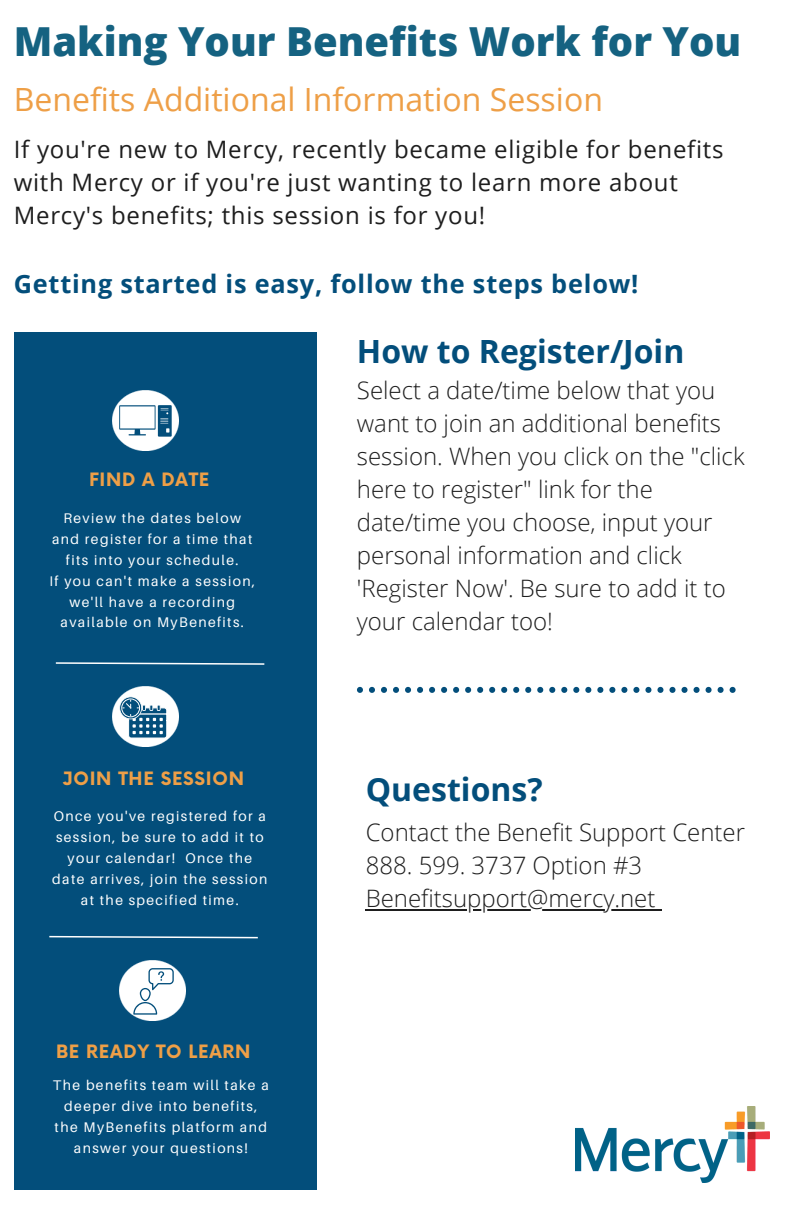
<style>
.page{position:relative;width:792px;height:1224px;background:#fff}
.page>*{position:absolute;margin:0;border:0;box-sizing:border-box;transform-origin:0 0}
.t1{font:800 40px "Open Sans";color:#156281}
.t2{font:32px "Open Sans";color:#ee9f47}
.t3{font:700 32px "Open Sans";color:#034e7b}
.t4{font:700 25.2px "Open Sans";letter-spacing:.03em;color:#034e7b}
.t5{font:300 24px/33px "Open Sans";color:#1e1e1e}
.t6{font:24px/33px "Open Sans";letter-spacing:.03em;color:#1e1e1e}
.t7{font:700 18px "Now";letter-spacing:.04em;color:#ee9f47}
.t8{font:14px/21px "Aileron";letter-spacing:.1em;color:#fff;text-align:center}
</style>
<div class="page">
<div style="left:14px;top:332px;width:303px;height:858px;background:#034e7b"></div>
<svg style="left:55px;top:662px;width:210px;height:3px"></svg>
<svg style="left:49px;top:935px;width:209px;height:4px"></svg>
<img style="left:112px;top:390px;width:66px;height:60px">
<svg style="left:119px;top:405px;width:53px;height:32px"></svg>
<img style="left:112px;top:687px;width:66px;height:60px">
<svg style="left:119px;top:696px;width:48px;height:42px"></svg>
<img style="left:119px;top:961px;width:66px;height:60px">
<svg style="left:133px;top:968px;width:41px;height:47px;background:#dee8ed"></svg>
<svg style="left:357px;top:687px;width:379px;height:6px"></svg>
<hr style="left:366px;top:909px;width:290px;height:1px;background:#1e1e1e">
<img style="left:576px;top:1106px;width:193px;height:77px">
<h1 class="t1" style="left:14px;top:13px;width:729px">Making Your Benefits Work for You</h1>
<h2 class="t2" style="left:14px;top:76px;width:591px">Benefits Additional Information Session</h2>
<h3 class="t6" style="left:14px;top:132px;width:711px">If you're new to Mercy, recently became eligible for benefits with Mercy or if you're just wanting to learn more about<br>Mercy's benefits; this session is for you!</h3>
<h3 class="t4" style="left:14px;top:266px;width:626px">Getting started is easy, follow the steps below!</h3>
<p class="t7" style="left:89px;top:470px;width:122px">FIND A DATE</p>
<p class="t8" style="left:49px;top:507px;width:207px">Review the dates below and register for a time that fits into your schedule.<br>If you can't make a session, we'll have a recording available on MyBenefits.</p>
<p class="t7" style="left:63px;top:768px;width:183px">JOIN THE SESSION</p>
<p class="t8" style="left:52px;top:806px;width:217px">Once you've registered for a session, be sure to add it to your calendar! Once the date arrives, join the session at the specified time.</p>
<p class="t7" style="left:56px;top:1042px;width:196px">BE READY TO LEARN</p>
<p class="t8" style="left:53px;top:1074px;width:217px">The benefits team will take a deeper dive into benefits, the MyBenefits platform and answer your questions!</p>
<h2 class="t3" style="left:357px;top:329px;width:329px">How to Register/Join</h2>
<p class="t5" style="left:357px;top:374px;width:389px">Select a date/time below that you want to join an additional benefits session. When you click on the "click here to register" link for the date/time you choose, input your personal information and click 'Register Now'. Be sure to add it to your calendar too!</p>
<h2 class="t3" style="left:366px;top:767px;width:178px">Questions?</h2>
<h3 class="t5" style="left:366px;top:816px;width:381px">Contact the Benefit Support Center<br>888. 599. 3737 Option #3<br>Benefitsupport@mercy.net</h3>
</div>
